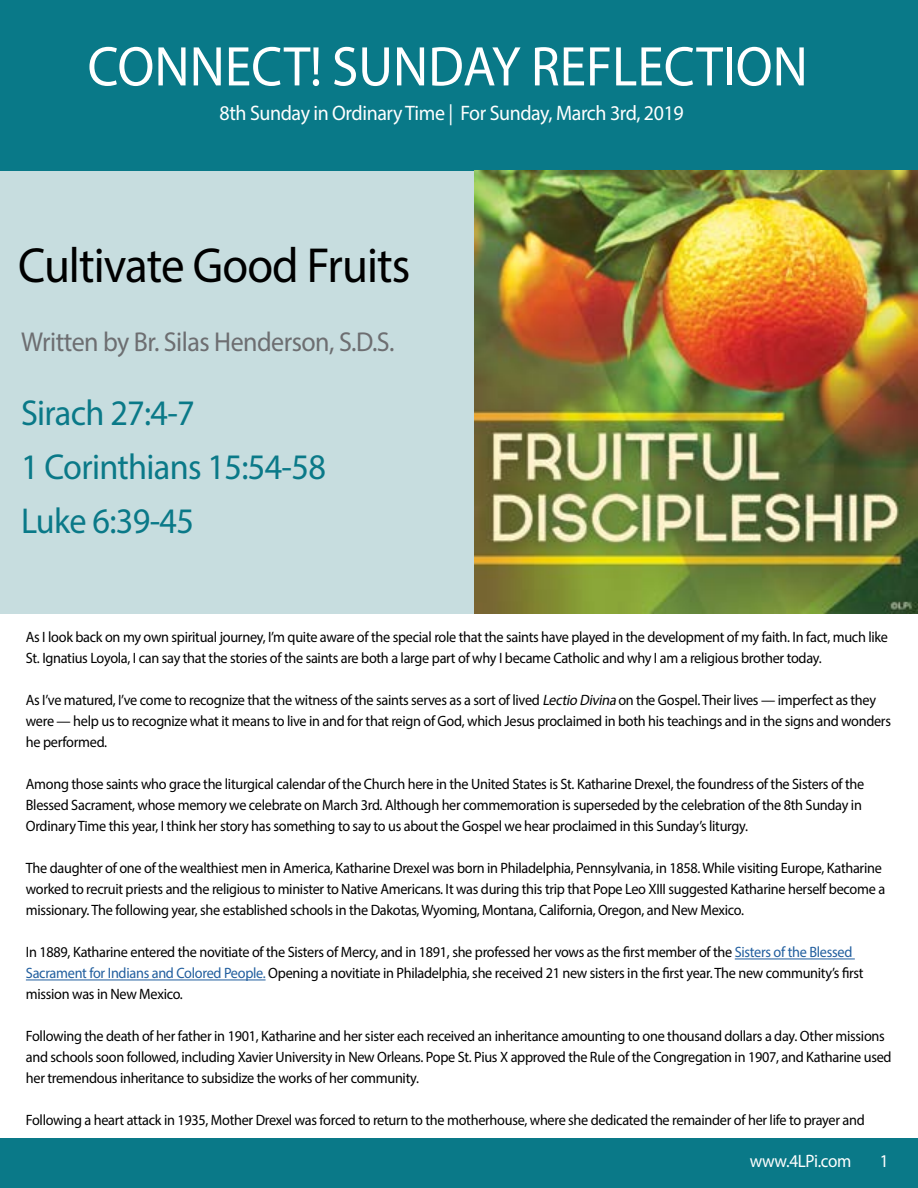
<style>
.page{position:relative;width:918px;height:1188px;background:#fff}
.page>*{position:absolute;margin:0;border:0;box-sizing:border-box;transform-origin:0 0}
.t1{font:56.4px "Myriad Pro";color:#fff;scale:.95 1}
.t2{font:49.5px "Myriad Pro";letter-spacing:-.02em;color:#000;scale:.95 1}
.t3{font:36.15px/54.3px "Myriad Pro";letter-spacing:-.02em;color:#0a7988;scale:.95 1}
.t4{font:27.3px "Myriad Pro";letter-spacing:-.02em;color:#6d6e71;scale:.95 1}
.t5{font:21px "Myriad Pro";letter-spacing:-.02em;color:#fff;scale:.95 1}
.t6{font:18px "Myriad Pro";letter-spacing:-.02em;color:#fff;scale:.95 1}
.t7{font:15px/21px "Myriad Pro";letter-spacing:-.02em;color:#000;scale:.95 1}
.s1{font-style:italic}
.s2{color:#215e9e}
</style>
<div class="page">
<div style="left:0;top:151px;width:918px;height:463px;background:#c7dddf"></div>
<div style="left:0;top:0;width:918px;height:170px;background:#097988"></div>
<img style="left:474px;top:170px;width:444px;height:444px">
<hr style="left:735px;top:959px;width:120px;height:1px;background:#215e9e">
<hr style="left:26px;top:980px;width:240px;height:1px;background:#215e9e">
<div style="left:0;top:1138px;width:918px;height:50px;background:#0a7988"></div>
<h1 class="t1" style="left:88px;top:32px;width:760px">CONNECT! SUNDAY REFLECTION</h1>
<h3 class="t5" style="left:220px;top:100px;width:490px">8th Sunday in Ordinary Time | For Sunday, March 3rd, 2019</h3>
<h2 class="t2" style="left:18px;top:235px;width:414px">Cultivate Good Fruits</h2>
<h3 class="t4" style="left:21px;top:325px;width:395px">Written by Br. Silas Henderson, S.D.S.</h3>
<h3 class="t3" style="left:21px;top:385px;width:323px">Sirach 27:4-7<br>1 Corinthians 15:54-58<br>Luke 6:39-45</h3>
<p class="t7" style="left:26px;top:627px;width:909px">As I look back on my own spiritual journey, I’m quite aware of the special role that the saints have played in the development of my faith. In fact, much like<br>St. Ignatius Loyola, I can say that the stories of the saints are both a large part of why I became Catholic and why I am a religious brother today.</p>
<p class="t7" style="left:26px;top:690px;width:912px">As I’ve matured, I’ve come to recognize that the witness of the saints serves as a sort of lived <span class="s1">Lectio Divina</span> on the Gospel. Their lives — imperfect as they were — help us to recognize what it means to live in and for that reign of God, which Jesus proclaimed in both his teachings and in the signs and wonders he performed.</p>
<p class="t7" style="left:26px;top:774px;width:884px">Among those saints who grace the liturgical calendar of the Church here in the United States is St. Katharine Drexel, the foundress of the Sisters of the<br>Blessed Sacrament, whose memory we celebrate on March 3rd. Although her commemoration is superseded by the celebration of the 8th Sunday in<br>Ordinary Time this year, I think her story has something to say to us about the Gospel we hear proclaimed in this Sunday’s liturgy.</p>
<p class="t7" style="left:26px;top:858px;width:906px">The daughter of one of the wealthiest men in America, Katharine Drexel was born in Philadelphia, Pennsylvania, in 1858. While visiting Europe, Katharine worked to recruit priests and the religious to minister to Native Americans. It was during this trip that Pope Leo XIII suggested Katharine herself become a missionary. The following year, she established schools in the Dakotas, Wyoming, Montana, California, Oregon, and New Mexico.</p>
<p class="t7" style="left:26px;top:942px;width:883px">In 1889, Katharine entered the novitiate of the Sisters of Mercy, and in 1891, she professed her vows as the first member of the <span class="s2">Sisters of the Blessed<br>Sacrament for Indians and Colored People.</span> Opening a novitiate in Philadelphia, she received 21 new sisters in the first year. The new community’s first mission was in New Mexico.</p>
<p class="t7" style="left:26px;top:1026px;width:913px">Following the death of her father in 1901, Katharine and her sister each received an inheritance amounting to one thousand dollars a day. Other missions and schools soon followed, including Xavier University in New Orleans. Pope St. Pius X approved the Rule of the Congregation in 1907, and Katharine used her tremendous inheritance to subsidize the works of her community.</p>
<p class="t7" style="left:26px;top:1110px;width:885px">Following a heart attack in 1935, Mother Drexel was forced to return to the motherhouse, where she dedicated the remainder of her life to prayer and</p>
<p class="t6" style="left:750px;top:1150px;width:109px">www.4LPi.com</p>
<p class="t6" style="left:880px;top:1150px;width:11px">1</p>
</div>
